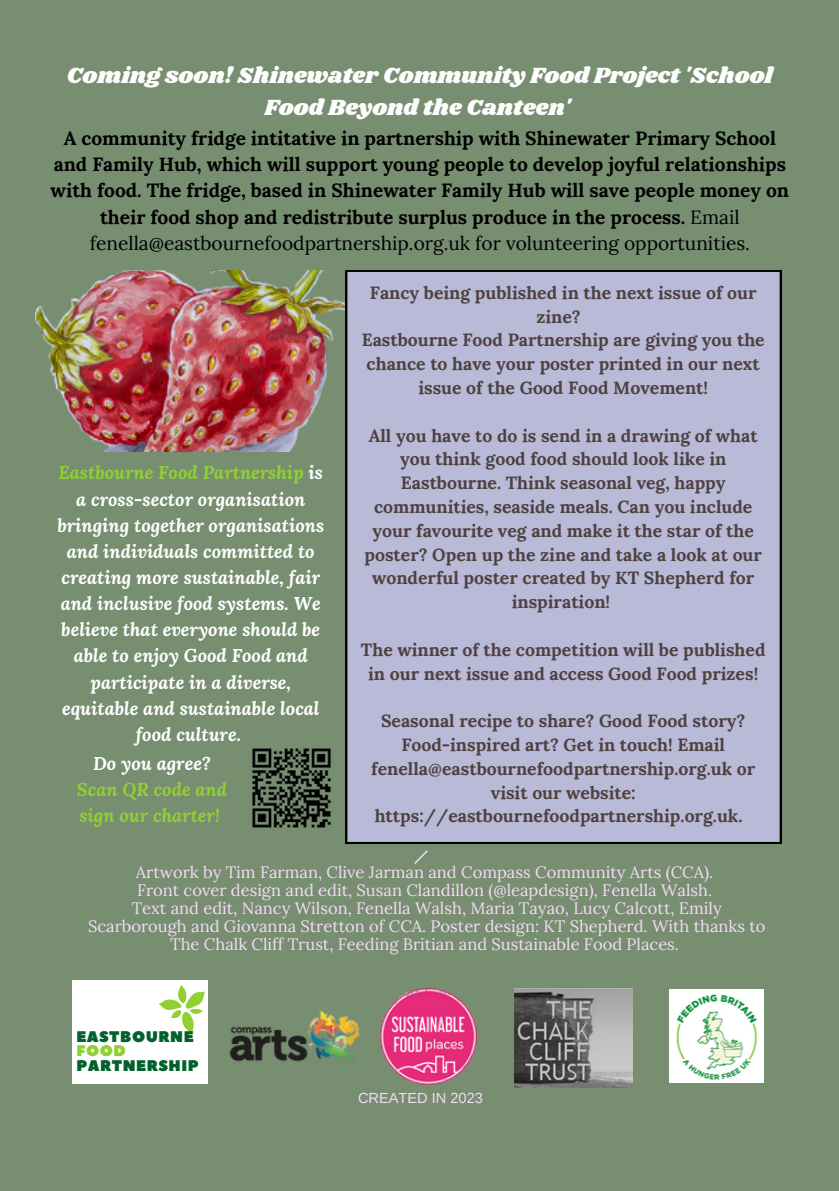
<style>
.page{position:relative;width:839px;height:1191px;background:#fff}
.page>*{position:absolute;margin:0;border:0;box-sizing:border-box;transform-origin:0 0}
.t1{font:22.8px/31.6px "Shrikhand";color:#fdfdfd;text-align:center}
.t2{font:700 19.2px/26.2px "Lora";color:#000;text-align:center}
.t3{font:italic 700 18.4px/26.2px "Lora";color:#fff;text-align:center}
.t4{font:italic 700 18.4px/26.2px "Lora";color:#92cf34;text-align:center}
.t5{font:700 17.6px/23.8px "Lora";color:#4e4140;text-align:center}
.t6{font:16.6px/17.8px "Lora";color:#f3dcf6;text-align:center}
.t7{font:15.4px/14.6px "Peace Sans";letter-spacing:.035em;color:#03622c}
.t8{font:14.6px "Arimo";color:#f3dcf6}
.s1{font-weight:400}
.s2{color:#92cf34}
.s3{color:#fff}
</style>
<div class="page">
<div style="left:0;top:0;width:838px;height:1191px;background:#778e71"></div>
<svg style="left:414px;top:850px;width:14px;height:14px"></svg>
<img style="left:229px;top:1011px;width:131px;height:51px">
<img style="left:36px;top:270px;width:310px;height:182px">
<div style="left:72px;top:981px;width:136px;height:103px;background:#fff"></div>
<svg style="left:159px;top:985px;width:46px;height:50px"></svg>
<img style="left:514px;top:989px;width:118px;height:99px">
<img style="left:669px;top:990px;width:94px;height:93px">
<div style="left:346px;top:270px;width:435px;height:573px;background:#b9bad7"></div>
<img style="left:252px;top:748px;width:79px;height:80px">
<img style="left:380px;top:988px;width:97px;height:97px">
<p class="t1" style="left:67px;top:61px;width:707px">Coming soon! Shinewater Community Food Project 'School<br>Food Beyond the Canteen'</p>
<p class="t2" style="left:51px;top:125px;width:740px">A community fridge intitative in partnership with Shinewater Primary School and Family Hub, which will support young people to develop joyful relationships with food. The fridge, based in Shinewater Family Hub will save people money on their food shop and redistribute surplus produce in the process. <span class="s1">Email fenella@eastbournefoodpartnership.org.uk for volunteering opportunities.</span></p>
<p class="t3" style="left:57px;top:459px;width:268px"><span class="s2">Eastbourne Food Partnership</span> is a cross-sector organisation bringing together organisations and individuals committed to creating more sustainable, fair and inclusive food systems. We believe that everyone should be able to enjoy Good Food and participate in a diverse, equitable and sustainable local food culture.</p>
<p class="t4" style="left:77px;top:750px;width:152px"><span class="s3">Do you agree?<br></span>Scan QR code and sign our charter!</p>
<p class="t5" style="left:370px;top:281px;width:388px">Fancy being published in the next issue of our zine?</p>
<p class="t5" style="left:361px;top:328px;width:404px">Eastbourne Food Partnership are giving you the chance to have your poster printed in our next issue of the Good Food Movement!</p>
<p class="t5" style="left:364px;top:423px;width:399px">All you have to do is send in a drawing of what you think good food should look like in Eastbourne. Think seasonal veg, happy communities, seaside meals. Can you include your favourite veg and make it the star of the poster? Open up the zine and take a look at our wonderful poster created by KT Shepherd for inspiration!</p>
<p class="t5" style="left:361px;top:637px;width:406px">The winner of the competition will be published in our next issue and access Good Food prizes!</p>
<p class="t5" style="left:371px;top:709px;width:385px">Seasonal recipe to share? Good Food story?<br>Food-inspired art? Get in touch! Email fenella@eastbournefoodpartnership.org.uk or visit our website: https://eastbournefoodpartnership.org.uk.</p>
<p class="t6" style="left:136px;top:863px;width:579px">Artwork by Tim Farman, Clive Jarman and Compass Community Arts (CCA).</p>
<p class="t6" style="left:137px;top:881px;width:576px">Front cover design and edit, Susan Clandillon (@leapdesign), Fenella Walsh.</p>
<p class="t6" style="left:88px;top:899px;width:679px">Text and edit, Nancy Wilson, Fenella Walsh, Maria Tayao, Lucy Calcott, Emily<br>Scarborough and Giovanna Stretton of CCA. Poster design: KT Shepherd. With thanks to<br>The Chalk Cliff Trust, Feeding Britian and Sustainable Food Places.</p>
<p class="t7" style="left:76px;top:1029px;width:124px">EASTBOURNE<br><span class="s2">FOOD<br></span>PARTNERSHIP</p>
<p class="t8" style="left:358px;top:1090px;width:126px">CREATED IN 2023</p>
</div>
